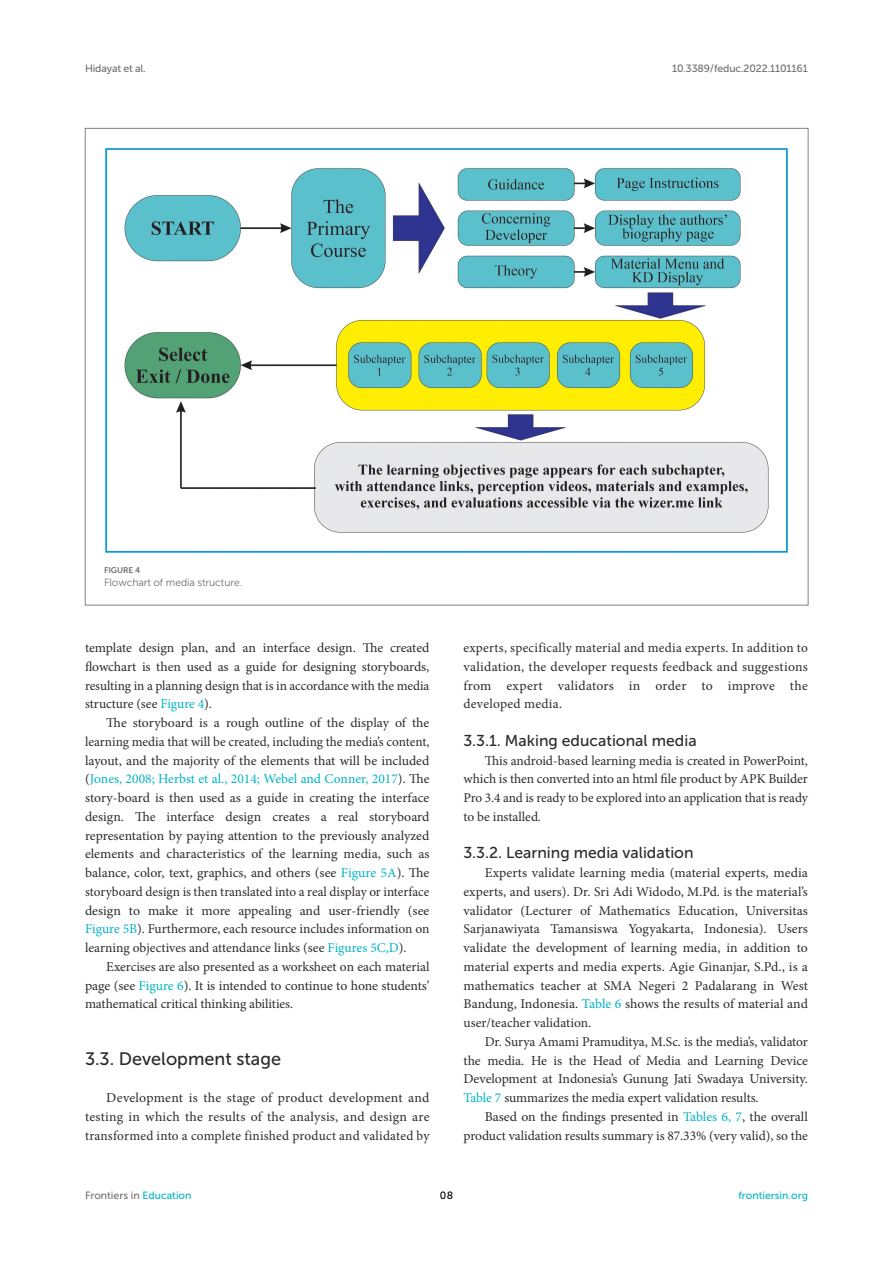
<style>
.page{position:relative;width:893px;height:1263px;background:#fff}
.page>*{position:absolute;margin:0;border:0;box-sizing:border-box;transform-origin:0 0}
.HEAD_2{font:18px "Museo Sans 500";color:#2b2b2a}
.HEAD_3{font:15.75px "Museo Sans 500";color:#2b2b2a}
.TEXT{font:13.5px/18.8px "Minion Pro";letter-spacing:-.005em;color:#2b2b2a;text-align:justify}
.TEXT_FLUSH{font:13.5px/18.8px "Minion Pro";color:#2b2b2a;text-align:justify}
.t1{font:10.5px "Museo Sans 500";letter-spacing:-.015em;color:#706f70}
.FIG_LEG{font:10.5px "Museo Sans 300";letter-spacing:-.01em;color:#706f70}
.t2{font:10.5px "Museo Sans 500";color:#00b4c4}
.t3{font:10.5px "Museo Sans 500";color:#000}
.FIG_HD{font:8.25px "Museo Sans 700";letter-spacing:-.01em;color:#706f70}
.s1{color:#00b4c4}
</style>
<div class="page">
<img style="left:105px;top:148px;width:683px;height:405px">
<p class="t1" style="left:85px;top:63px;width:62px">Hidayat et al.</p>
<p class="t1" style="left:672px;top:63px;width:137px">10.3389/feduc.2022.1101161</p>
<p class="FIG_HD" style="left:104px;top:565px;width:37px">FIGURE 4</p>
<p class="FIG_LEG" style="left:104px;top:577px;width:140px">Flowchart of media structure.</p>
<p class="TEXT_FLUSH" style="left:85px;top:638px;width:346px">template design plan, and an interface design. The created flowchart is then used as a guide for designing storyboards, resulting in a planning design that is in accordance with the media structure (see <span class="s1">Figure 4</span>).</p>
<p class="TEXT" style="left:85px;top:713px;width:346px;text-indent:21px">The storyboard is a rough outline of the display of the learning media that will be created, including the media’s content, layout, and the majority of the elements that will be included (<span class="s1">Jones, 2008; Herbst et al., 2014; Webel and Conner, 2017</span>). The story-board is then used as a guide in creating the interface design. The interface design creates a real storyboard representation by paying attention to the previously analyzed elements and characteristics of the learning media, such as balance, color, text, graphics, and others (see <span class="s1">Figure 5A</span>). The storyboard design is then translated into a real display or interface design to make it more appealing and user-friendly (see <span class="s1">Figure 5B</span>). Furthermore, each resource includes information on learning objectives and attendance links (see <span class="s1">Figures 5C,D</span>).</p>
<p class="TEXT" style="left:85px;top:957px;width:346px;text-indent:21px">Exercises are also presented as a worksheet on each material page (see <span class="s1">Figure 6</span>). It is intended to continue to hone students’ mathematical critical thinking abilities.</p>
<p class="HEAD_2" style="left:85px;top:1048px;width:198px">3.3. Development stage</p>
<p class="TEXT_FLUSH" style="left:85px;top:1088px;width:346px;text-indent:21px">Development is the stage of product development and testing in which the results of the analysis, and design are transformed into a complete finished product and validated by</p>
<p class="TEXT_FLUSH" style="left:463px;top:638px;width:346px">experts, specifically material and media experts. In addition to validation, the developer requests feedback and suggestions from expert validators in order to improve the developed media.</p>
<p class="HEAD_3" style="left:463px;top:732px;width:235px">3.3.1. Making educational media</p>
<p class="TEXT_FLUSH" style="left:463px;top:751px;width:346px;text-indent:21px">This android-based learning media is created in PowerPoint, which is then converted into an html file product by APK Builder Pro 3.4 and is ready to be explored into an application that is ready to be installed.</p>
<p class="HEAD_3" style="left:463px;top:844px;width:232px">3.3.2. Learning media validation</p>
<p class="TEXT_FLUSH" style="left:463px;top:863px;width:346px;text-indent:21px">Experts validate learning media (material experts, media experts, and users). Dr. Sri Adi Widodo, M.Pd. is the material’s validator (Lecturer of Mathematics Education, Universitas Sarjanawiyata Tamansiswa Yogyakarta, Indonesia). Users validate the development of learning media, in addition to material experts and media experts. Agie Ginanjar, S.Pd., is a mathematics teacher at SMA Negeri 2 Padalarang in West Bandung, Indonesia. <span class="s1">Table 6</span> shows the results of material and user/teacher validation.</p>
<p class="TEXT" style="left:463px;top:1032px;width:346px;text-indent:21px">Dr. Surya Amami Pramuditya, M.Sc. is the media’s, validator the media. He is the Head of Media and Learning Device Development at Indonesia’s Gunung Jati Swadaya University.<br><span class="s1">Table 7</span> summarizes the media expert validation results.</p>
<p class="TEXT" style="left:463px;top:1107px;width:346px;text-align:right">Based on the findings presented in <span class="s1">Tables 6, 7</span>, the overall product validation results summary is 87.33% (very valid), so the</p>
<p class="t1" style="left:85px;top:1190px;width:108px">Frontiers in <span class="s1">Education</span></p>
<p class="t3" style="left:440px;top:1190px;width:15px">08</p>
<p class="t2" style="left:738px;top:1190px;width:71px">frontiersin.org</p>
</div>
